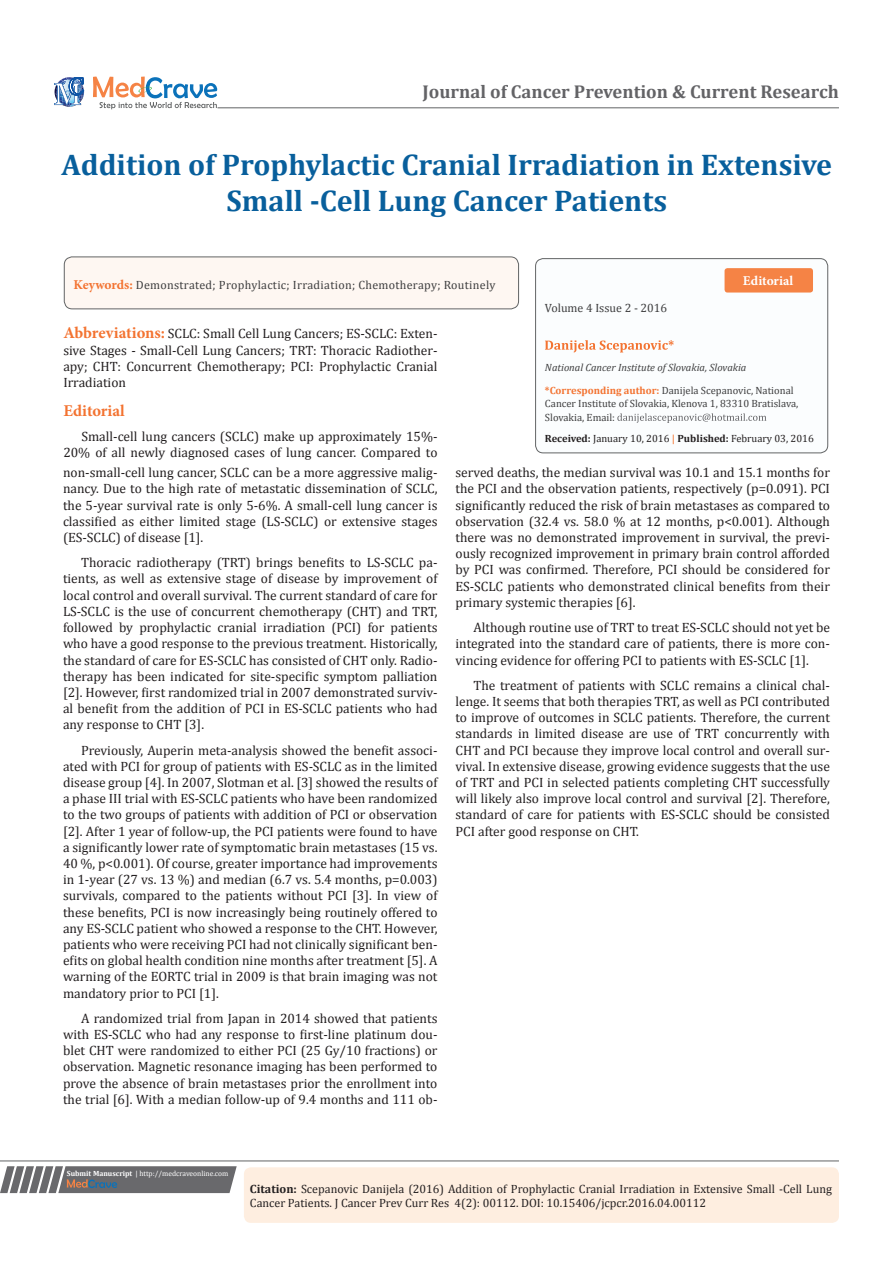
<style>
.page{position:relative;width:893px;height:1263px;background:#fff}
.page>*{position:absolute;margin:0;border:0;box-sizing:border-box;transform-origin:0 0}
.t1{font:700 30px/36px "Cambria";color:#085f9c;text-align:center}
.t2{font:700 18.6px "Cambria";color:#636366}
.t3{font:700 16.5px "Minion Pro";color:#f37331}
.t4{font:13.5px/16.2px "Cambria";color:#231f20;text-align:justify}
.t5{font:700 13.5px "Minion Pro";color:#fff}
.Citation{font:12px/14.4px "Cambria";color:#231f20}
.t6{font:12px "Cambria";letter-spacing:.025em;color:#3e3e3f}
.t7{font:12px "Cambria";color:#3e3e3f}
.t8{font:10.5px/13.5px "Cambria";color:#3e3e3f}
.t9{font:10.5px "Cambria";color:#231f20}
.t10{font:italic 10.5px "Cambria";color:#3e3e3f}
.t11{font:7.5px "Cambria";color:#fff}
.s1{font-family:"Minion Pro";font-weight:700;font-size:13.5px;color:#f37331}
.s2{font-family:"Minion Pro";font-weight:700;font-size:16.5px;color:#f37331}
.s3{font-weight:700;color:#f37331}
.s4{font-weight:700}
.s5{font-weight:700;color:#f58345}
</style>
<div class="page">
<svg style="left:54px;top:77px;width:30px;height:30px"></svg>
<svg style="left:93px;top:77px;width:124px;height:32px"></svg>
<div style="left:536px;top:259px;width:292px;height:194px;background:#fbfdfe;border-radius:8px"></div>
<svg style="left:545px;top:340px;width:129px;height:13px"></svg>
<svg style="left:617px;top:413px;width:149px;height:10px"></svg>
<div style="left:535px;top:258px;width:293px;height:195px;border:1px solid #626465;border-radius:8px"></div>
<div style="left:64px;top:257px;width:455px;height:52px;background:#fef7f2;border-radius:8px"></div>
<div style="left:64px;top:257px;width:455px;height:52px;border:1px solid #626465;border-radius:8px"></div>
<svg style="left:0;top:1166px;width:237px;height:27px;background:#78787a"></svg>
<hr style="left:0;top:1161px;width:839px;height:1px;background:#626465">
<hr style="left:218px;top:108px;width:621px;height:1px;background:#626465">
<div style="left:725px;top:268px;width:88px;height:25px;background:#f58345;border-radius:3px"></div>
<div style="left:244px;top:1167px;width:595px;height:56px;background:#feeee0;border-radius:7px"></div>
<p class="t2" style="left:423px;top:79px;width:418px">Journal of Cancer Prevention &amp; Current Research</p>
<p class="t1" style="left:62px;top:146px;width:772px">Addition of Prophylactic Cranial Irradiation in Extensive<br>Small -Cell Lung Cancer Patients</p>
<p class="t6" style="left:74px;top:278px;width:423px"><span class="s1">Keywords:</span> Demonstrated; Prophylactic; Irradiation; Chemotherapy; Routinely</p>
<p class="t4" style="left:63px;top:326px;width:376px"><span class="s2">Abbreviations:</span> SCLC: Small Cell Lung Cancers; ES-SCLC: Exten&shy;sive Stages - Small-Cell Lung Cancers; TRT: Thoracic Radiother&shy;apy; CHT: Concurrent Chemotherapy; PCI: Prophylactic Cranial Irradiation</p>
<p class="t3" style="left:63px;top:399px;width:63px">Editorial</p>
<p class="t4" style="left:63px;top:428px;width:376px;text-align:right">Small-cell lung cancers (SCLC) make up approximately 15%-<br>20% of all newly diagnosed cases of lung cancer. Compared to</p>
<p class="t7" style="left:545px;top:300px;width:124px">Volume 4 Issue 2 - 2016</p>
<p class="t5" style="left:743px;top:271px;width:52px">Editorial</p>
<p class="t10" style="left:545px;top:360px;width:203px">National Cancer Institute of Slovakia, Slovakia</p>
<p class="t8" style="left:545px;top:383px;width:255px"><span class="s3">*Corresponding author:</span> Danijela Scepanovic, National<br>Cancer Institute of Slovakia, Klenova 1, 83310 Bratislava,<br>Slovakia, Email:</p>
<p class="t9" style="left:545px;top:433px;width:270px"><span class="s4">Received:</span> January 10, 2016 <span class="s5">|</span> <span class="s4">Published:</span> February 03, 2016</p>
<p class="t4" style="left:63px;top:464px;width:376px">non-small-cell lung cancer, SCLC can be a more aggressive malig&shy;nancy. Due to the high rate of metastatic dissemination of SCLC, the 5-year survival rate is only 5-6%. A small-cell lung cancer is classified as either limited stage (LS-SCLC) or extensive stages (ES-SCLC) of disease [1].</p>
<p class="t4" style="left:63px;top:554px;width:376px;text-indent:18px">Thoracic radiotherapy (TRT) brings benefits to LS-SCLC pa&shy;tients, as well as extensive stage of disease by improvement of local control and overall survival. The current standard of care for LS-SCLC is the use of concurrent chemotherapy (CHT) and TRT, followed by prophylactic cranial irradiation (PCI) for patients who have a good response to the previous treatment. Historically, the standard of care for ES-SCLC has consisted of CHT only. Radio&shy;therapy has been indicated for site-specific symptom palliation [2]. However, first randomized trial in 2007 demonstrated surviv&shy;al benefit from the addition of PCI in ES-SCLC patients who had any response to CHT [3].</p>
<p class="t4" style="left:63px;top:742px;width:376px;text-indent:18px">Previously, Auperin meta-analysis showed the benefit associ&shy;ated with PCI for group of patients with ES-SCLC as in the limited disease group [4]. In 2007, Slotman et al. [3] showed the results of a phase III trial with ES-SCLC patients who have been randomized to the two groups of patients with addition of PCI or observation [2]. After 1 year of follow-up, the PCI patients were found to have a significantly lower rate of symptomatic brain metastases (15 vs.<br>40 %, p&lt;0.001). Of course, greater importance had improvements in 1-year (27 vs. 13 %) and median (6.7 vs. 5.4 months, p=0.003) survivals, compared to the patients without PCI [3]. In view of these benefits, PCI is now increasingly being routinely offered to any ES-SCLC patient who showed a response to the CHT. However, patients who were receiving PCI had not clinically significant ben&shy;efits on global health condition nine months after treatment [5]. A warning of the EORTC trial in 2009 is that brain imaging was not mandatory prior to PCI [1].</p>
<p class="t4" style="left:63px;top:1010px;width:376px;text-indent:18px">A randomized trial from Japan in 2014 showed that patients with ES-SCLC who had any response to first-line platinum dou&shy;blet CHT were randomized to either PCI (25 Gy/10 fractions) or observation. Magnetic resonance imaging has been performed to prove the absence of brain metastases prior the enrollment into the trial [6]. With a median follow-up of 9.4 months and 111 ob-</p>
<p class="t4" style="left:455px;top:464px;width:376px">served deaths, the median survival was 10.1 and 15.1 months for the PCI and the observation patients, respectively (p=0.091). PCI significantly reduced the risk of brain metastases as compared to observation (32.4 vs. 58.0 % at 12 months, p&lt;0.001). Although there was no demonstrated improvement in survival, the previ&shy;ously recognized improvement in primary brain control afforded by PCI was confirmed. Therefore, PCI should be considered for ES-SCLC patients who demonstrated clinical benefits from their primary systemic therapies [6].</p>
<p class="t4" style="left:455px;top:619px;width:376px;text-indent:18px">Although routine use of TRT to treat ES-SCLC should not yet be integrated into the standard care of patients, there is more con&shy;vincing evidence for offering PCI to patients with ES-SCLC [1].</p>
<p class="t4" style="left:455px;top:677px;width:376px;text-indent:18px">The treatment of patients with SCLC remains a clinical chal&shy;lenge. It seems that both therapies TRT, as well as PCI contributed to improve of outcomes in SCLC patients. Therefore, the current standards in limited disease are use of TRT concurrently with CHT and PCI because they improve local control and overall sur&shy;vival. In extensive disease, growing evidence suggests that the use of TRT and PCI in selected patients completing CHT successfully will likely also improve local control and survival [2]. Therefore, standard of care for patients with ES-SCLC should be consisted PCI after good response on CHT.</p>
<p class="t11" style="left:67px;top:1169px;width:163px"><span class="s4">Submit Manuscript</span> | http://medcraveonline.com</p>
<p class="Citation" style="left:250px;top:1181px;width:583px"><span class="s4">Citation:</span> Scepanovic Danijela (2016) Addition of Prophylactic Cranial Irradiation in Extensive Small -Cell Lung<br>Cancer Patients. J Cancer Prev Curr Res 4(2): 00112. DOI: 10.15406/jcpcr.2016.04.00112</p>
</div>
